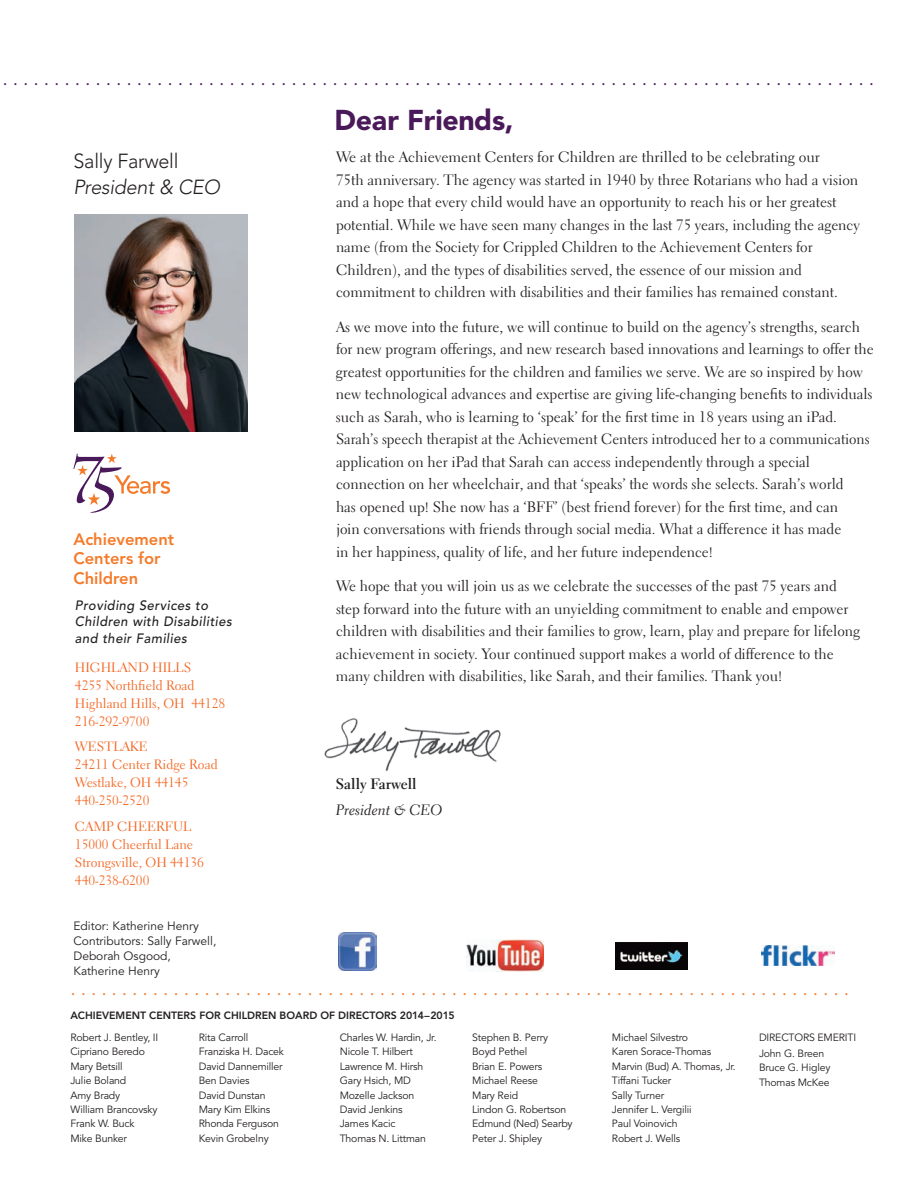
<style>
.page{position:relative;width:918px;height:1188px;background:#fff}
.page>*{position:absolute;margin:0;border:0;box-sizing:border-box;transform-origin:0 0}
.t1{font:900 28.5px "Avenir";letter-spacing:-.005em;color:#49195a}
.t2{font:300 21px "Avenir";color:#49195a}
.t3{font:300 21px "Avenir";color:#f47b2a}
.t4{font:italic 300 20.25px "Avenir";letter-spacing:-.005em;color:#231f20}
.t5{font:300 20.25px "Avenir";letter-spacing:-.01em;color:#231f20}
.t6{font:800 16.5px/19.5px "Avenir";color:#f47b2a}
.t7{font:15px/22.5px "Electra LH";color:#231f20}
.t8{font:15px "Electra LH Cursive";color:#231f20}
.t9{font:700 15px "Electra LH";color:#231f20}
.t10{font:13.5px/18px "Electra LH";color:#f36621}
.t11{font:italic 500 13.5px/16.5px "Avenir";letter-spacing:.04em;color:#231f20;scale:.96 1}
.t12{font:12px/15px "Avenir";color:#231f20}
.t13{font:10.5px/14.4px "Avenir";letter-spacing:-.015em;color:#231f20}
.t14{font:800 10.5px "Avenir";color:#231f20}
</style>
<div class="page">
<img style="left:75px;top:215px;width:173px;height:217px">
<img style="left:324px;top:718px;width:177px;height:54px">
<svg style="left:338px;top:932px;width:39px;height:39px"></svg>
<img style="left:339px;top:933px;width:37px;height:37px">
<img style="left:467px;top:939px;width:77px;height:33px">
<img style="left:615px;top:943px;width:72px;height:27px">
<img style="left:762px;top:945px;width:73px;height:20px">
<svg style="left:73px;top:454px;width:97px;height:59px"></svg>
<h2 class="t2" style="left:3px;top:69px;width:873px">.....................................................................................</h2>
<h3 class="t5" style="left:73px;top:153px;width:107px">Sally Farwell</h3>
<h3 class="t4" style="left:73px;top:178px;width:148px">President &amp; CEO</h3>
<p class="t6" style="left:73px;top:530px;width:102px">Achievement<br>Centers for<br>Children</p>
<p class="t11" style="left:75px;top:598px;width:165px">Providing Services to<br>Children with Disabilities and their Families</p>
<p class="t10" style="left:75px;top:660px;width:152px">HIGHLAND HILLS<br>4255 Northfield Road<br>Highland Hills, OH 44128<br>216-292-9700</p>
<p class="t10" style="left:75px;top:739px;width:144px">WESTLAKE<br>24211 Center Ridge Road<br>Westlake, OH 44145<br>440-250-2520</p>
<p class="t10" style="left:75px;top:819px;width:130px">CAMP CHEERFUL<br>15000 Cheerful Lane<br>Strongsville, OH 44136<br>440-238-6200</p>
<h1 class="t1" style="left:334px;top:108px;width:181px">Dear Friends,</h1>
<p class="t7" style="left:336px;top:147px;width:525px">We at the Achievement Centers for Children are thrilled to be celebrating our<br>75th anniversary. The agency was started in 1940 by three Rotarians who had a vision and a hope that every child would have an opportunity to reach his or her greatest potential. While we have seen many changes in the last 75 years, including the agency name (from the Society for Crippled Children to the Achievement Centers for Children), and the types of disabilities served, the essence of our mission and commitment to children with disabilities and their families has remained constant.</p>
<p class="t7" style="left:336px;top:317px;width:539px">As we move into the future, we will continue to build on the agency’s strengths, search for new program offerings, and new research based innovations and learnings to offer the greatest opportunities for the children and families we serve. We are so inspired by how new technological advances and expertise are giving life-changing benefits to individuals such as Sarah, who is learning to ‘speak’ for the first time in 18 years using an iPad.<br>Sarah’s speech therapist at the Achievement Centers introduced her to a communications application on her iPad that Sarah can access independently through a special connection on her wheelchair, and that ‘speaks’ the words she selects. Sarah’s world<br>has opened up! She now has a ‘BFF’ (best friend forever) for the first time, and can<br>join conversations with friends through social media. What a difference it has made<br>in her happiness, quality of life, and her future independence!</p>
<p class="t7" style="left:336px;top:576px;width:526px">We hope that you will join us as we celebrate the successes of the past 75 years and step forward into the future with an unyielding commitment to enable and empower children with disabilities and their families to grow, learn, play and prepare for lifelong achievement in society. Your continued support makes a world of difference to the many children with disabilities, like Sarah, and their families. Thank you!</p>
<p class="t9" style="left:336px;top:778px;width:82px">Sally Farwell</p>
<p class="t8" style="left:336px;top:804px;width:108px">President &amp; CEO</p>
<p class="t12" style="left:73px;top:920px;width:144px">Editor: Katherine Henry<br>Contributors: Sally Farwell,<br>Deborah Osgood,<br>Katherine Henry</p>
<h2 class="t3" style="left:70px;top:980px;width:780px">............................................................................</h2>
<p class="t14" style="left:70px;top:1011px;width:386px">ACHIEVEMENT CENTERS FOR CHILDREN BOARD OF DIRECTORS 2014–2015</p>
<p class="t13" style="left:70px;top:1031px;width:89px">Robert J. Bentley, II<br>Cipriano Beredo<br>Mary Betsill<br>Julie Boland<br>Amy Brady<br>William Brancovsky<br>Frank W. Buck<br>Mike Bunker</p>
<p class="t13" style="left:472px;top:1031px;width:102px">Stephen B. Perry<br>Boyd Pethel<br>Brian E. Powers<br>Michael Reese<br>Mary Reid<br>Lindon G. Robertson<br>Edmund (Ned) Searby<br>Peter J. Shipley</p>
<p class="t13" style="left:612px;top:1031px;width:125px">Michael Silvestro<br>Karen Sorace-Thomas<br>Marvin (Bud) A. Thomas, Jr.<br>Tiffani Tucker<br>Sally Turner<br>Jennifer L. Vergilii<br>Paul Voinovich<br>Robert J. Wells</p>
<p class="t13" style="left:759px;top:1030px;width:99px;line-height:15.9px">DIRECTORS EMERITI<br>John G. Breen</p>
<p class="t13" style="left:199px;top:1031px;width:87px">Rita Carroll<br>Franziska H. Dacek<br>David Dannemiller<br>Ben Davies<br>David Dunstan<br>Mary Kim Elkins<br>Rhonda Ferguson<br>Kevin Grobelny</p>
<p class="t13" style="left:340px;top:1031px;width:98px">Charles W. Hardin, Jr.<br>Nicole T. Hilbert<br>Lawrence M. Hirsh<br>Gary Hsich, MD<br>Mozelle Jackson<br>David Jenkins<br>James Kacic<br>Thomas N. Littman</p>
<p class="t13" style="left:759px;top:1061px;width:73px">Bruce G. Higley<br>Thomas McKee</p>
</div>
